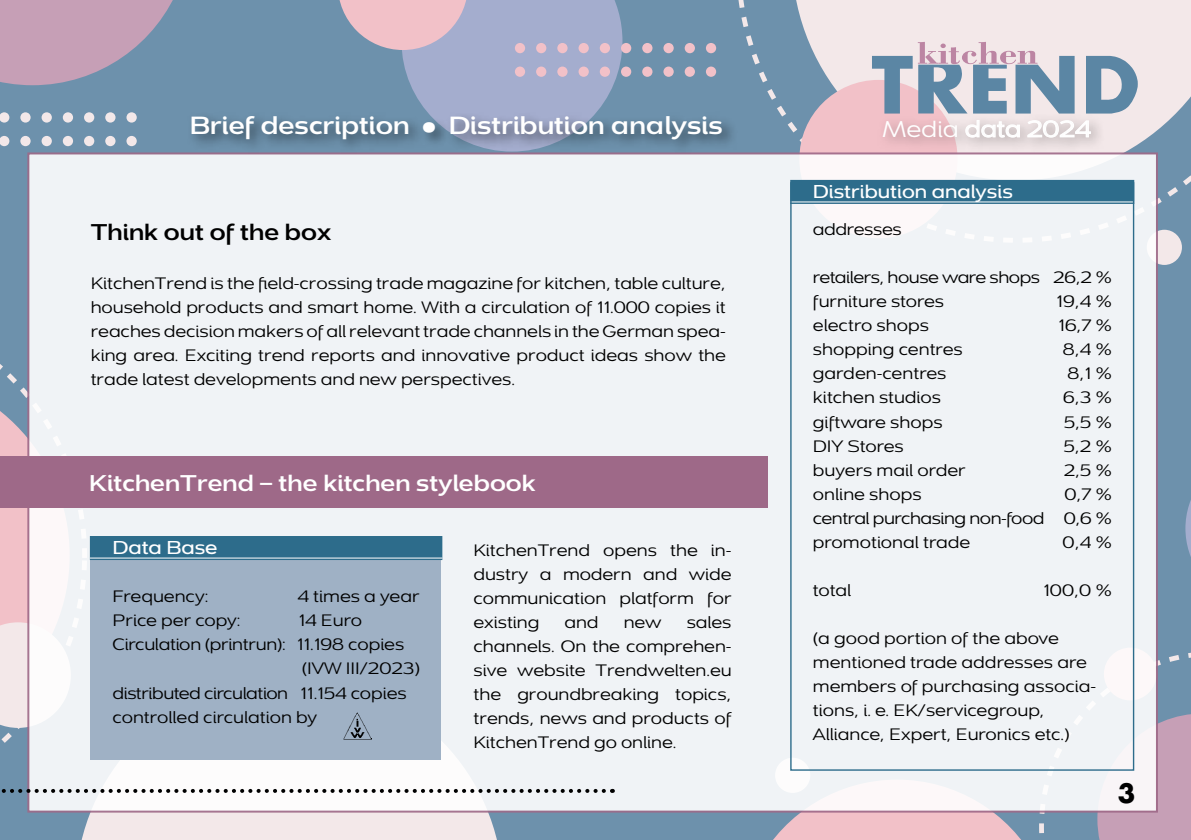
<style>
.page{position:relative;width:1191px;height:840px;background:#fff}
.page>*{position:absolute;margin:0;border:0;box-sizing:border-box;transform-origin:0 0}
.t1{font:700 26px "Futura";color:#000}
.t2{font:700 24px "Dienstag";color:#fff}
.t3{font:700 22px "Dienstag";color:#fff}
.t4{font:700 22px "Dienstag";color:#000}
.t5{font:22px "Dienstag";color:#fff}
.t6{font:500 18px "Dienstag";color:#fff}
.t7{font:16px/24px "Dienstag";letter-spacing:-.005em;color:#000;text-align:justify}
.t8{font:16px/24px "Dienstag";letter-spacing:-.03em;color:#000}
</style>
<div class="page">
<div style="left:0;top:0;width:1191px;height:839px;background:#6d91ac"></div>
<svg style="left:793px;top:0;width:398px;height:180px;background:#dbd8de"></svg>
<div style="left:1097px;top:713px;width:94px;height:126px;background:#c69fb6"></div>
<div style="left:799px;top:80px;width:158px;height:158px;background:#f2c1c8;border-radius:50%"></div>
<svg style="left:0;top:370px;width:27px;height:369px;background:#d8c4cd"></svg>
<svg style="left:77px;top:812px;width:424px;height:27px;background:#ebe1e4"></svg>
<svg style="left:757px;top:812px;width:279px;height:27px;background:#d5b5c1"></svg>
<svg style="left:0;top:0;width:180px;height:85px;background:#ae9bb3"></svg>
<svg style="left:0;top:112px;width:137px;height:34px;background:#8da6ba"></svg>
<svg style="left:1185px;top:455px;width:6px;height:145px"></svg>
<div style="left:1146px;top:229px;width:36px;height:36px;background:#f3e8e9;border-radius:50%"></div>
<svg style="left:338px;top:0;width:378px;height:112px;background:#9ba5c0"></svg>
<div style="left:27px;top:152px;width:1131px;height:660px;background:linear-gradient(to right,#f2f4f7,#eef2f5);border:2px solid #9e6988"></div>
<svg style="left:1086px;top:56px;width:51px;height:57px;background:#88a3b8"></svg>
<svg style="left:872px;top:42px;width:202px;height:70px;background:#acb4c4"></svg>
<div style="left:875px;top:112px;width:231px;height:41px;background:#000;opacity:.35"></div>
<div style="left:187px;top:112px;width:551px;height:43px;background:#000;opacity:.55"></div>
<div style="left:0;top:456px;width:767px;height:51px;background:#9e6988"></div>
<div style="left:90px;top:554px;width:351px;height:205px;background:#9fb1c5"></div>
<div style="left:90px;top:535px;width:352px;height:24px;background:#2d6c8b"></div>
<hr style="left:90px;top:557px;width:352px;height:1px;background:#fff">
<img style="left:343px;top:712px;width:28px;height:27px">
<svg style="left:0;top:788px;width:604px;height:4px"></svg>
<div style="left:790px;top:180px;width:344px;height:24px;background:#2d6c8b"></div>
<hr style="left:790px;top:201px;width:344px;height:1px;background:#fff">
<h2 class="t2" style="left:190px;top:109px;width:534px">Brief description • Distribution analysis</h2>
<h3 class="t5" style="left:882px;top:115px;width:210px">Media data 2024</h3>
<h3 class="t4" style="left:91px;top:218px;width:242px">Think out of the box</h3>
<p class="t7" style="left:91px;top:271px;width:637px">KitchenTrend is the field-crossing trade magazine for kitchen, table culture, household products and smart home. With a circulation of 11.000 copies it reaches decision makers of all relevant trade channels in the German spea&shy;king area. Exciting trend reports and innovative product ideas show the trade latest developments and new perspectives.</p>
<h3 class="t3" style="left:89px;top:468px;width:448px">KitchenTrend – the kitchen stylebook</h3>
<p class="t6" style="left:113px;top:536px;width:106px">Data Base</p>
<p class="t7" style="left:113px;top:584px;width:97px">Frequency:</p>
<p class="t7" style="left:297px;top:584px;width:124px">4 times a year</p>
<p class="t7" style="left:113px;top:608px;width:129px">Price per copy:</p>
<p class="t7" style="left:298px;top:608px;width:65px">14 Euro</p>
<p class="t7" style="left:113px;top:632px;width:293px">Circulation (printrun): 11.198 copies</p>
<p class="t7" style="left:302px;top:656px;width:119px">(IVW III/2023)</p>
<p class="t8" style="left:113px;top:680px;width:296px">distributed circulation 11.154 copies</p>
<p class="t7" style="left:113px;top:704px;width:206px">controlled circulation by</p>
<p class="t7" style="left:473px;top:538px;width:259px">KitchenTrend opens the in&shy;dustry a modern and wide communication platform for existing</p>
<p class="t7" style="left:473px;top:610px;width:259px;text-indent:213px">sales channels. On the comprehen&shy;sive website Trendwelten.eu the groundbreaking topics, trends, news and products of KitchenTrend go online.</p>
<p class="t7" style="left:564px;top:610px;width:36px">and</p>
<p class="t7" style="left:623px;top:610px;width:39px">new</p>
<p class="t6" style="left:813px;top:180px;width:202px">Distribution analysis</p>
<p class="t7" style="left:813px;top:217px;width:90px">addresses</p>
<p class="t8" style="left:813px;top:265px;width:300px">retailers, house ware shops 26,2 % furniture stores</p>
<p class="t7" style="left:1056px;top:289px;width:57px">19,4 %</p>
<p class="t7" style="left:813px;top:313px;width:118px">electro shops</p>
<p class="t7" style="left:1058px;top:313px;width:55px">16,7 %</p>
<p class="t7" style="left:813px;top:337px;width:151px">shopping centres</p>
<p class="t7" style="left:1062px;top:337px;width:50px">8,4 %</p>
<p class="t7" style="left:813px;top:361px;width:135px">garden-centres</p>
<p class="t7" style="left:1067px;top:361px;width:45px">8,1 %</p>
<p class="t7" style="left:813px;top:385px;width:130px">kitchen studios</p>
<p class="t7" style="left:1063px;top:385px;width:50px">6,3 %</p>
<p class="t7" style="left:813px;top:409px;width:131px">giftware shops</p>
<p class="t7" style="left:1064px;top:409px;width:49px">5,5 %</p>
<p class="t7" style="left:813px;top:433px;width:92px">DIY Stores</p>
<p class="t7" style="left:1063px;top:433px;width:49px">5,2 %</p>
<p class="t7" style="left:813px;top:457px;width:154px">buyers mail order</p>
<p class="t7" style="left:1063px;top:457px;width:49px">2,5 %</p>
<p class="t7" style="left:813px;top:481px;width:110px">online shops</p>
<p class="t7" style="left:813px;top:481px;width:300px;text-indent:252px">0,7 % central purchasing non-food 0,6 % promotional trade</p>
<p class="t7" style="left:1062px;top:529px;width:50px">0,4 %</p>
<p class="t7" style="left:813px;top:577px;width:40px">total</p>
<p class="t7" style="left:1043px;top:577px;width:70px">100,0 %</p>
<p class="t7" style="left:813px;top:625px;width:285px;text-align:left">(a good portion of the above mentioned trade addresses are members of purchasing associa&shy;tions, i. e. EK/servicegroup,<br>Alliance, Expert, Euronics etc.)</p>
<h1 class="t1" style="left:1117px;top:773px;width:19px">3</h1>
</div>
